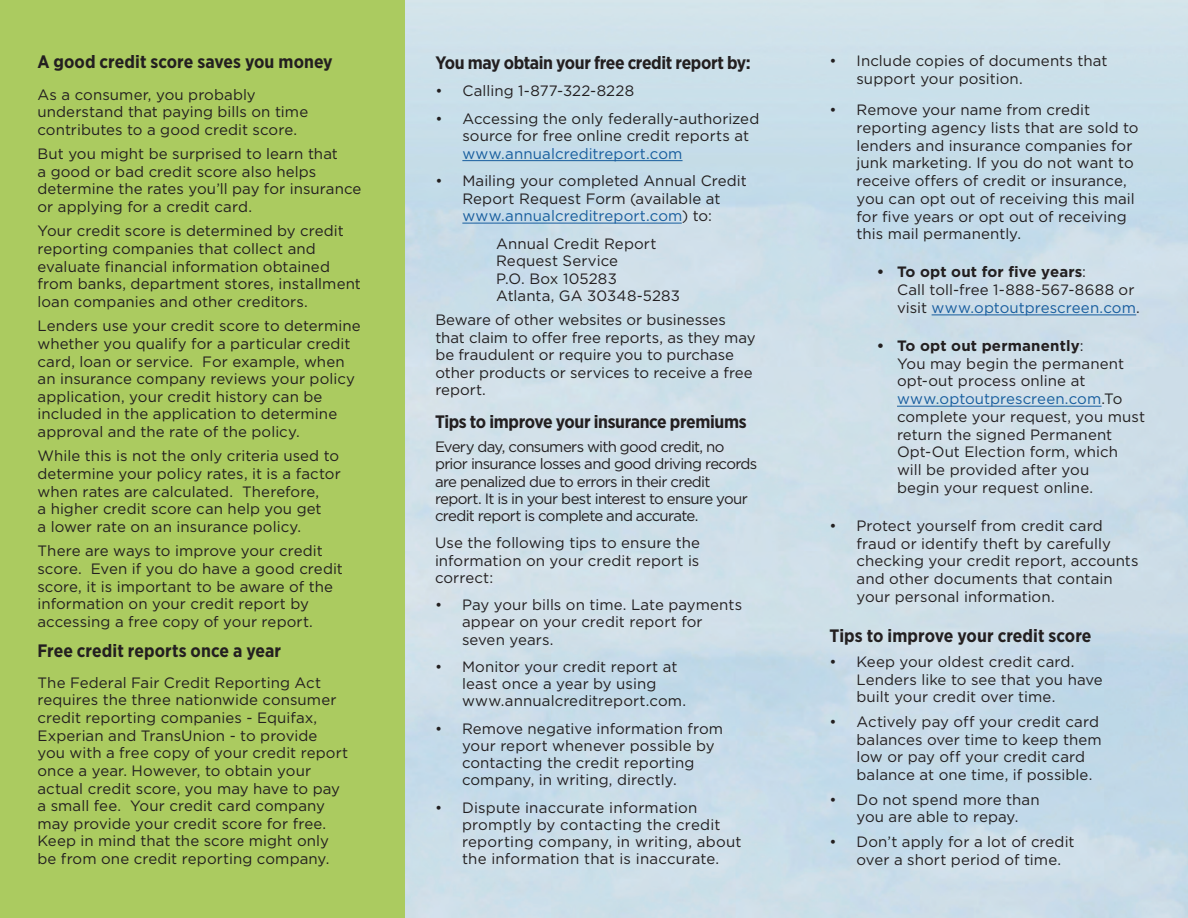
<style>
.page{position:relative;width:1188px;height:918px;background:#fff}
.page>*{position:absolute;margin:0;border:0;box-sizing:border-box;transform-origin:0 0}
.t1{font:700 18px "Gotham Narrow";color:#231f20}
.t2{font:700 18px "Gotham Narrow";letter-spacing:-.02em;color:#231f20}
.t3{font:15px/17.7px "Gotham";letter-spacing:.005em;color:#231f20}
.t4{font:15px/17.2px "Gotham";letter-spacing:-.045em;color:#231f20}
.t5{font:15px "Gotham";letter-spacing:.01em;color:#175d9e}
.s1{color:#175d9e}
.s2{font-weight:700}
</style>
<div class="page">
<img style="left:404px;top:0;width:784px;height:918px">
<div style="left:0;top:0;width:404px;height:918px;background:#abcb60"></div>
<hr style="left:462px;top:160px;width:221px;height:1px;background:#175d9e">
<hr style="left:462px;top:223px;width:220px;height:1px;background:#175d9e">
<hr style="left:932px;top:315px;width:204px;height:1px;background:#175d9e">
<hr style="left:897px;top:406px;width:205px;height:1px;background:#175d9e">
<p class="t1" style="left:38px;top:51px;width:297px">A good credit score saves you money</p>
<p class="t3" style="left:38px;top:85px;width:272px">As a consumer, you probably understand that paying bills on time contributes to a good credit score.</p>
<p class="t3" style="left:38px;top:145px;width:326px">But you might be surprised to learn that<br>a good or bad credit score also helps determine the rates you’ll pay for insurance or applying for a credit card.</p>
<p class="t3" style="left:38px;top:222px;width:325px">Your credit score is determined by credit reporting companies that collect and evaluate financial information obtained from banks, department stores, installment loan companies and other creditors.</p>
<p class="t3" style="left:38px;top:317px;width:325px">Lenders use your credit score to determine whether you qualify for a particular credit card, loan or service. For example, when an insurance company reviews your policy application, your credit history can be included in the application to determine approval and the rate of the policy.</p>
<p class="t3" style="left:38px;top:447px;width:305px">While this is not the only criteria used to determine your policy rates, it is a factor when rates are calculated. Therefore,<br>a higher credit score can help you get<br>a lower rate on an insurance policy.</p>
<p class="t3" style="left:38px;top:542px;width:307px">There are ways to improve your credit score. Even if you do have a good credit score, it is important to be aware of the information on your credit report by accessing a free copy of your report.</p>
<p class="t1" style="left:38px;top:639px;width:245px">Free credit reports once a year</p>
<p class="t3" style="left:38px;top:674px;width:312px">The Federal Fair Credit Reporting Act requires the three nationwide consumer credit reporting companies - Equifax, Experian and TransUnion - to provide you with a free copy of your credit report once a year. However, to obtain your actual credit score, you may have to pay a small fee. Your credit card company may provide your credit score for free.<br>Keep in mind that the score might only be from one credit reporting company.</p>
<p class="t2" style="left:435px;top:51px;width:317px">You may obtain your free credit report by:</p>
<p class="t3" style="left:435px;top:82px;width:200px">• Calling 1-877-322-8228</p>
<p class="t3" style="left:462px;top:109px;width:298px;text-indent:-27px">• Accessing the only federally-authorized source for free online credit reports at</p>
<p class="t5" style="left:462px;top:144px;width:222px">www.annualcreditreport.com</p>
<p class="t3" style="left:435px;top:172px;width:313px;text-align:center">• Mailing your completed Annual Credit<br>Report Request Form (available at <span class="s1">www.annualcreditreport.com</span>) to:</p>
<p class="t3" style="left:496px;top:234px;width:186px">Annual Credit Report<br>Request Service<br>P.O. Box 105283<br>Atlanta, GA 30348-5283</p>
<p class="t3" style="left:435px;top:311px;width:322px">Beware of other websites or businesses that claim to offer free reports, as they may be fraudulent or require you to purchase other products or services to receive a free report.</p>
<p class="t2" style="left:435px;top:410px;width:313px">Tips to improve your insurance premiums</p>
<p class="t4" style="left:435px;top:438px;width:324px">Every day, consumers with good credit, no prior insurance losses and good driving records are penalized due to errors in their credit report. It is in your best interest to ensure your credit report is complete and accurate.</p>
<p class="t3" style="left:435px;top:534px;width:267px;line-height:17.2px;text-align:justify">Use the following tips to ensure the information on your credit report is correct:</p>
<p class="t3" style="left:462px;top:596px;width:282px;line-height:17.2px;text-indent:-27px">• Pay your bills on time. Late payments appear on your credit report for seven years.</p>
<p class="t3" style="left:462px;top:658px;width:226px;line-height:17.2px;text-indent:-27px">• Monitor your credit report at least once a year by using www.annualcreditreport.com.</p>
<p class="t3" style="left:462px;top:719px;width:263px;line-height:17.2px;text-indent:-27px">• Remove negative information from your report whenever possible by contacting the credit reporting company, in writing, directly.</p>
<p class="t3" style="left:462px;top:798px;width:281px;line-height:17.2px;text-indent:-27px">• Dispute inaccurate information promptly by contacting the credit reporting company, in writing, about the information that is inaccurate.</p>
<p class="t3" style="left:856px;top:52px;width:253px;text-indent:-27px">• Include copies of documents that support your position.</p>
<p class="t3" style="left:856px;top:101px;width:284px;text-indent:-27px">• Remove your name from credit reporting agency lists that are sold to lenders and insurance companies for junk marketing. If you do not want to receive offers of credit or insurance, you can opt out of receiving this mail for five years or opt out of receiving this mail permanently.</p>
<p class="t3" style="left:897px;top:263px;width:244px;text-indent:-20px"><span class="s2">• To opt out for five years</span>:<br>Call toll-free 1-888-567-8688 or visit <span class="s1">www.optoutprescreen.com</span>.</p>
<p class="t3" style="left:897px;top:337px;width:250px;text-indent:-20px"><span class="s2">• To opt out permanently</span>:<br>You may begin the permanent opt-out process online at <span class="s1">www.optoutprescreen.com</span>.To complete your request, you must return the signed Permanent<br>Opt-Out Election form, which will be provided after you<br>begin your request online.</p>
<p class="t3" style="left:856px;top:517px;width:284px;text-indent:-27px">• Protect yourself from credit card fraud or identify theft by carefully checking your credit report, accounts and other documents that contain your personal information.</p>
<p class="t1" style="left:830px;top:624px;width:264px">Tips to improve your credit score</p>
<p class="t3" style="left:856px;top:653px;width:248px;text-indent:-27px">• Keep your oldest credit card.<br>Lenders like to see that you have built your credit over time.</p>
<p class="t3" style="left:856px;top:713px;width:247px;text-indent:-27px">• Actively pay off your credit card balances over time to keep them low or pay off your credit card balance at one time, if possible.</p>
<p class="t3" style="left:830px;top:790px;width:212px;text-align:center">• Do not spend more than you are able to repay.</p>
<p class="t3" style="left:856px;top:833px;width:220px;text-indent:-27px">• Don’t apply for a lot of credit over a short period of time.</p>
</div>
